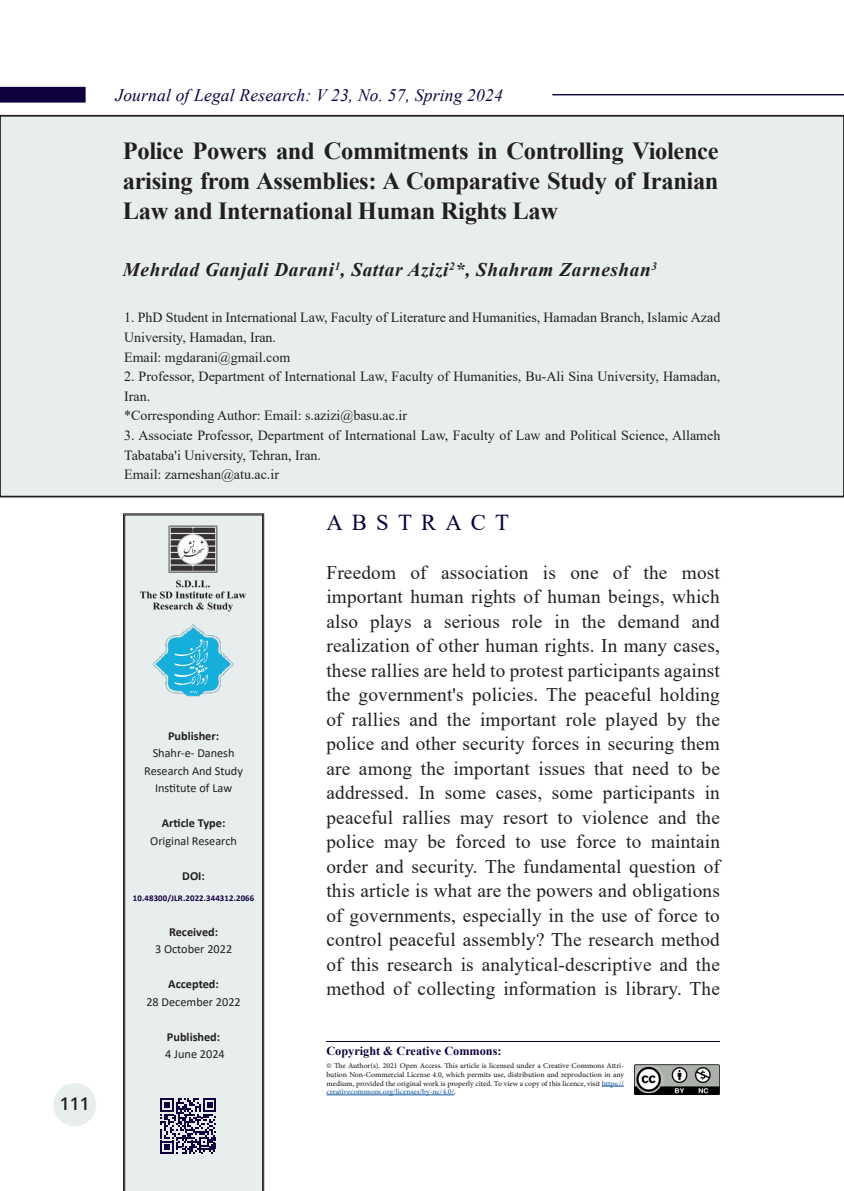
<style>
.page{position:relative;width:844px;height:1191px;background:#fff}
.page>*{position:absolute;margin:0;border:0;box-sizing:border-box;transform-origin:0 0}
.English_Title{font:700 24.5px/29.8px "Times New Roman";letter-spacing:-.015em;color:#231f20;text-align:justify}
.Abstract_title{font:22.75px "Times New Roman";letter-spacing:.4em;color:#10003e}
.Abstract_Text{font:19.25px/24.5px "Times New Roman";letter-spacing:.01em;color:#231f20;text-align:justify}
.Authors_Name{font:italic 700 19.25px "Times New Roman";letter-spacing:.03em;color:#231f20}
.t1{font:italic 17.5px "Times New Roman";letter-spacing:.01em;color:#10003e}
.t2{font:600 17.5px "Open Sans";color:#231f20}
.Affiliation{font:14px/19.6px "Times New Roman";color:#231f20}
.publish{font:12.25px "Calibri";color:#231f20}
.publishB{font:700 12.25px "Calibri";color:#231f20}
.copyr{font:700 12.25px "Times New Roman";color:#10003e}
.copyright{font:10.5px/8.8px "Adobe Arabic";color:#231f20;text-align:justify}
.شماره_دی_او_آی{font:700 8.75px "Calibri";letter-spacing:.015em;color:#10003e}
.s1{color:#175d9e}
</style>
<div class="page">
<div style="left:53px;top:1083px;width:43px;height:43px;background:#e8eded;border-radius:50%"></div>
<div style="left:0;top:87px;width:86px;height:16px;background:#10003e"></div>
<hr style="left:552px;top:94px;width:291px;height:1px;background:#10003e">
<div style="left:0;top:116px;width:843px;height:380px;background:#e8eded"></div>
<div style="left:0;top:115px;width:843px;height:382px;border:2px solid #231f20"></div>
<div style="left:124px;top:515px;width:139px;height:676px;background:#e8eded"></div>
<svg style="left:601px;top:1085px;width:23px;height:1px"></svg>
<hr style="left:326px;top:1094px;width:128px;height:1px;background:#175d9e">
<hr style="left:326px;top:1041px;width:393px;height:1px;background:#10003e">
<img style="left:634px;top:1064px;width:85px;height:30px">
<img style="left:138px;top:514px;width:110px;height:108px">
<img style="left:146px;top:622px;width:92px;height:80px">
<svg style="left:160px;top:1098px;width:56px;height:56px;background:#756f90"></svg>
<p class="t2" style="left:60px;top:1092px;width:31px">111</p>
<p class="t1" style="left:115px;top:83px;width:389px">Journal of Legal Research: V 23, No. 57, Spring 2024</p>
<p class="English_Title" style="left:123px;top:135px;width:597px">Police Powers and Commitments in Controlling Violence arising from Assemblies: A Comparative Study of Iranian Law and International Human Rights Law</p>
<p class="Authors_Name" style="left:123px;top:256px;width:535px">Mehrdad Ganjali Darani<sup>1</sup>, Sattar Azizi<sup>2</sup>*, Shahram Zarneshan<sup>3</sup></p>
<p class="Affiliation" style="left:124px;top:307px;width:597px">1. PhD Student in International Law, Faculty of Literature and Humanities, Hamadan Branch, Islamic Azad<br>University, Hamadan, Iran.</p>
<p class="Affiliation" style="left:124px;top:346px;width:168px">Email: mgdarani@gmail.com</p>
<p class="Affiliation" style="left:124px;top:366px;width:597px">2. Professor, Department of International Law, Faculty of Humanities, Bu-Ali Sina University, Hamadan,<br>Iran.</p>
<p class="Affiliation" style="left:124px;top:405px;width:284px">*Corresponding Author: Email: s.azizi@basu.ac.ir</p>
<p class="Affiliation" style="left:124px;top:425px;width:597px">3. Associate Professor, Department of International Law, Faculty of Law and Political Science, Allameh<br>Tabataba'i University, Tehran, Iran.</p>
<p class="Affiliation" style="left:124px;top:464px;width:156px">Email: zarneshan@atu.ac.ir</p>
<p class="publishB" style="left:168px;top:727px;width:53px">Publisher:</p>
<p class="publish" style="left:153px;top:744px;width:83px">Shahr-e- Danesh</p>
<p class="publish" style="left:144px;top:762px;width:100px">Research And Study</p>
<p class="publish" style="left:155px;top:779px;width:79px">Institute of Law</p>
<p class="publishB" style="left:162px;top:814px;width:65px">Article Type:</p>
<p class="publish" style="left:150px;top:832px;width:88px">Original Research</p>
<p class="publishB" style="left:182px;top:867px;width:24px">DOI:</p>
<p class="شماره_دی_او_آی" style="left:133px;top:891px;width:123px">10.48300/JLR.2022.344312.2066</p>
<p class="publishB" style="left:169px;top:923px;width:50px">Received:</p>
<p class="publish" style="left:155px;top:940px;width:79px">3 October 2022</p>
<p class="publishB" style="left:168px;top:975px;width:52px">Accepted:</p>
<p class="publish" style="left:146px;top:993px;width:96px">28 December 2022</p>
<p class="publishB" style="left:167px;top:1028px;width:55px">Published:</p>
<p class="publish" style="left:165px;top:1045px;width:61px">4 June 2024</p>
<p class="Abstract_title" style="left:326px;top:506px;width:184px">ABSTRACT</p>
<p class="Abstract_Text" style="left:326px;top:559px;width:395px">Freedom of association is one of the most important human rights of human beings, which also plays a serious role in the demand and realization of other human rights. In many cases, these rallies are held to protest participants against the government's policies. The peaceful holding of rallies and the important role played by the police and other security forces in securing them are among the important issues that need to be addressed. In some cases, some participants in peaceful rallies may resort to violence and the police may be forced to use force to maintain order and security. The fundamental question of this article is what are the powers and obligations of governments, especially in the use of force to control peaceful assembly? The research method of this research is analytical-descriptive and the method of collecting information is library. The</p>
<p class="copyr" style="left:326px;top:1042px;width:176px">Copyright &amp; Creative Commons:</p>
<p class="copyright" style="left:326px;top:1060px;width:299px">© The Author(s). 2021 Open Access. This article is licensed under a Creative Commons Attri&shy;bution Non-Commercial License 4.0, which permits use, distribution and reproduction in any medium, provided the original work is properly cited. To view a copy of this licence, visit <span class="s1">https:// creativecommons.org/licenses/by-nc/4.0/</span>.</p>
</div>
